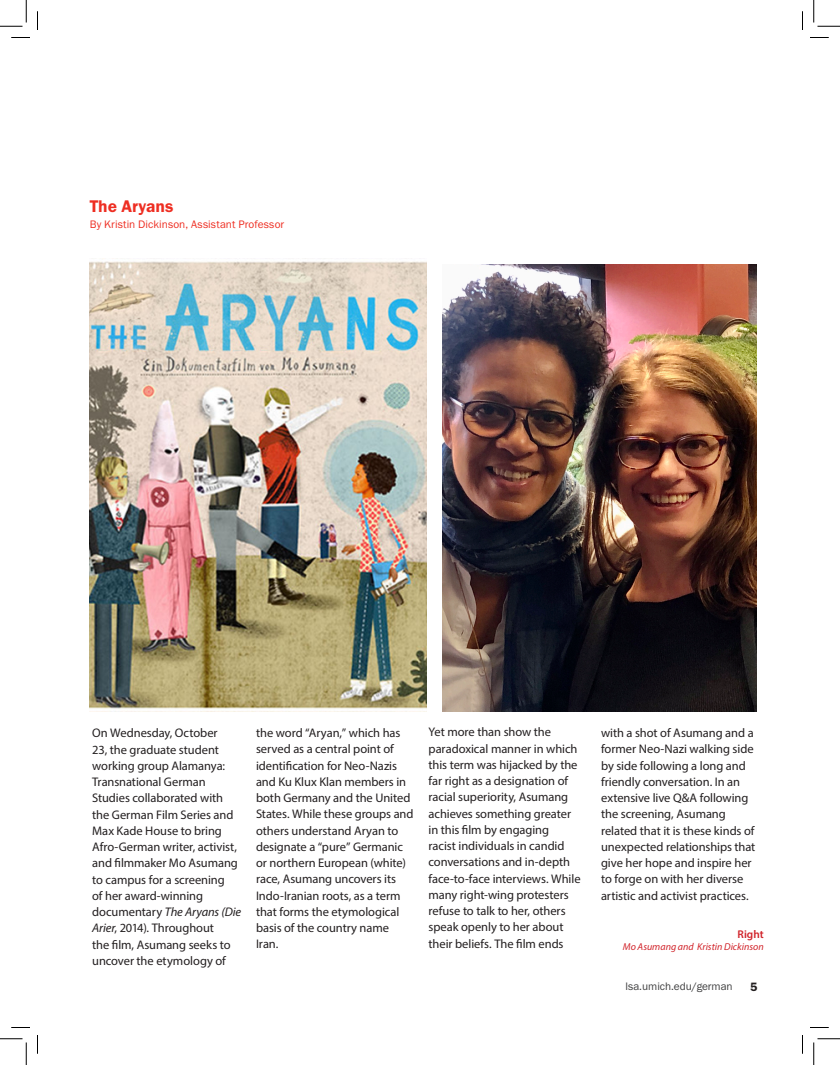
<style>
.page{position:relative;width:840px;height:1065px;background:#fff}
.page>*{position:absolute;margin:0;border:0;box-sizing:border-box;transform-origin:0 0}
.t1{font:17.5px "Franklin Gothic URW Dem";color:#ee2e22}
.t2{font:12.5px/16.2px "Myriad Pro";letter-spacing:-.005em;color:#231f20}
.t3{font:12.5px "Franklin Gothic URW Dem";color:#231f20}
.t4{font:11.25px "Franklin Gothic URW Boo";letter-spacing:.01em;color:#ee2e22}
.t5{font:11.25px "Franklin Gothic URW Boo";color:#3e3e3f}
.t6{font:600 11.25px "Myriad Pro";color:#d1232a}
.t7{font:italic 10px "Myriad Pro";color:#d1232a}
.s1{font-style:italic}
</style>
<div class="page">
<img style="left:90px;top:261px;width:336px;height:448px">
<img style="left:443px;top:264px;width:313px;height:447px">
<svg style="left:11px;top:37px;width:19px;height:1px"></svg>
<svg style="left:810px;top:37px;width:19px;height:1px"></svg>
<svg style="left:11px;top:1027px;width:19px;height:1px"></svg>
<svg style="left:810px;top:1027px;width:19px;height:1px"></svg>
<svg style="left:37px;top:11px;width:1px;height:19px"></svg>
<svg style="left:37px;top:1035px;width:1px;height:19px"></svg>
<svg style="left:802px;top:11px;width:1px;height:19px"></svg>
<svg style="left:802px;top:1035px;width:1px;height:19px"></svg>
<svg style="left:0;top:0;width:27px;height:27px"></svg>
<svg style="left:0;top:1039px;width:27px;height:26px"></svg>
<svg style="left:814px;top:0;width:26px;height:27px"></svg>
<svg style="left:814px;top:1039px;width:26px;height:26px"></svg>
<p class="t1" style="left:90px;top:195px;width:85px">The Aryans</p>
<p class="t4" style="left:90px;top:217px;width:196px">By Kristin Dickinson, Assistant Professor</p>
<p class="t2" style="left:92px;top:725px;width:151px">On Wednesday, October<br>23, the graduate student working group Alamanya:<br>Transnational German<br>Studies collaborated with the German Film Series and<br>Max Kade House to bring<br>Afro-German writer, activist, and filmmaker Mo Asumang to campus for a screening<br>of her award-winning documentary <span class="s1">The Aryans (Die<br>Arier</span>, 2014). Throughout<br>the film, Asumang seeks to uncover the etymology of</p>
<p class="t2" style="left:429px;top:724px;width:154px">Yet more than show the paradoxical manner in which this term was hijacked by the far right as a designation of racial superiority, Asumang achieves something greater in this film by engaging<br>racist individuals in candid conversations and in-depth face-to-face interviews. While many right-wing protesters refuse to talk to her, others speak openly to her about their beliefs. The film ends</p>
<p class="t2" style="left:256px;top:725px;width:159px">the word “Aryan,” which has served as a central point of identification for Neo-Nazis and Ku Klux Klan members in both Germany and the United<br>States. While these groups and others understand Aryan to designate a “pure” Germanic or northern European (white) race, Asumang uncovers its<br>Indo-Iranian roots, as a term that forms the etymological basis of the country name<br>Iran.</p>
<p class="t2" style="left:601px;top:725px;width:156px">with a shot of Asumang and a former Neo-Nazi walking side by side following a long and friendly conversation. In an extensive live Q&amp;A following the screening, Asumang related that it is these kinds of unexpected relationships that give her hope and inspire her to forge on with her diverse artistic and activist practices.</p>
<p class="t6" style="left:738px;top:927px;width:28px">Right</p>
<p class="t7" style="left:623px;top:941px;width:142px">Mo Asumang and Kristin Dickinson</p>
<p class="t5" style="left:626px;top:979px;width:109px">lsa.umich.edu/german</p>
<p class="t3" style="left:750px;top:979px;width:9px">5</p>
</div>
